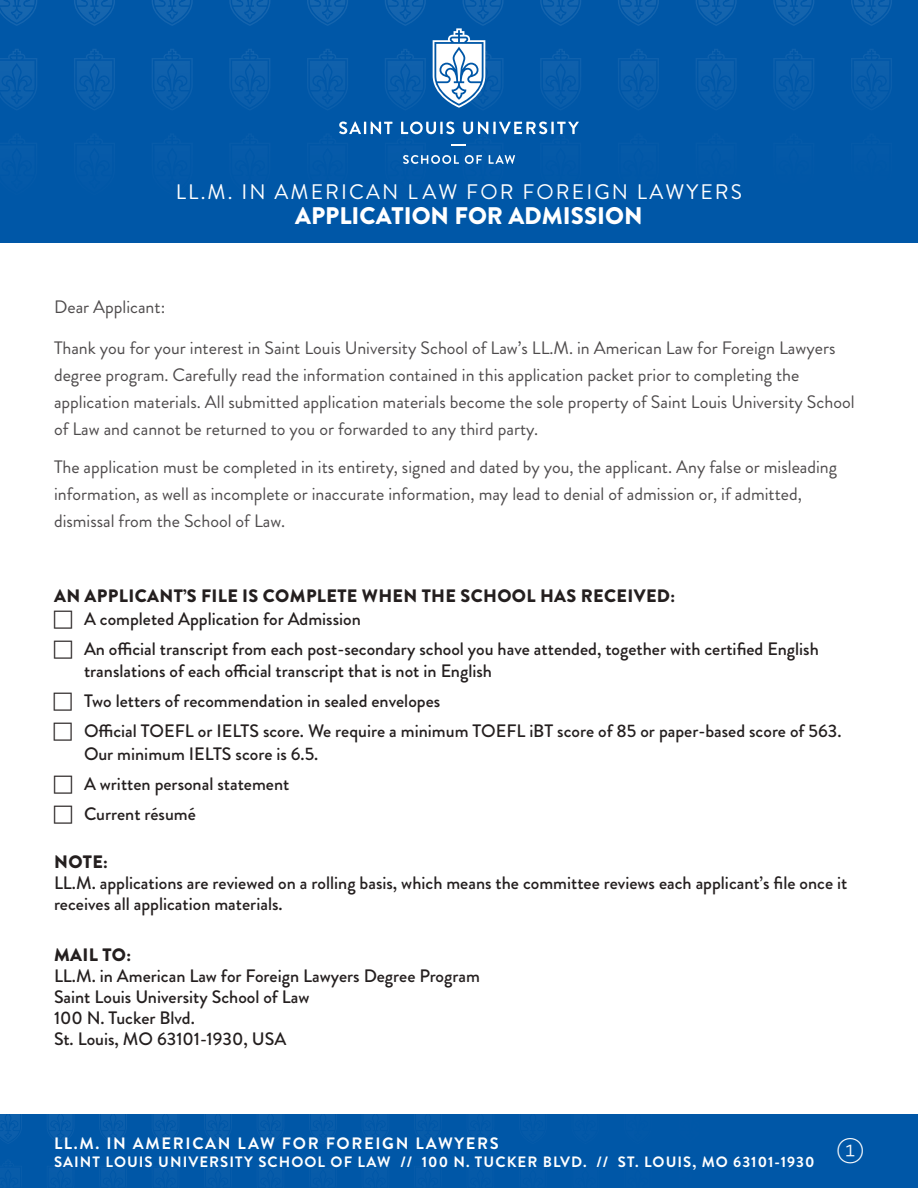
<style>
.page{position:relative;width:918px;height:1188px;background:#fff}
.page>*{position:absolute;margin:0;border:0;box-sizing:border-box;transform-origin:0 0}
.t1{font:900 24px "Brandon Grotesque";color:#fff}
.t2{font:21px "Brandon Grotesque";letter-spacing:.1em;color:#fff}
.t3{font:500 18px/30px "Brandon Grotesque";color:#241f1f}
.t4{font:18px/27px "Brandon Grotesque";color:#4e4b4c}
.t5{font:900 18px "Brandon Grotesque";letter-spacing:.02em;color:#241f1f}
.t6{font:700 16.5px "Brandon Grotesque";letter-spacing:.1em;color:#fff}
.t7{font:700 15px "Brandon Grotesque";letter-spacing:.07em;color:#fff}
</style>
<div class="page">
<div style="left:0;top:1115px;width:918px;height:73px;background:#0057a7"></div>
<svg style="left:0;top:1114px;width:22px;height:27px"></svg>
<svg style="left:47px;top:1114px;width:27px;height:30px"></svg>
<svg style="left:99px;top:1114px;width:28px;height:27px"></svg>
<svg style="left:152px;top:1114px;width:27px;height:27px"></svg>
<svg style="left:204px;top:1114px;width:28px;height:27px"></svg>
<svg style="left:257px;top:1114px;width:27px;height:20px"></svg>
<svg style="left:309px;top:1114px;width:28px;height:5px"></svg>
<svg style="left:362px;top:1114px;width:27px;height:1px"></svg>
<svg style="left:414px;top:1114px;width:28px;height:1px"></svg>
<svg style="left:467px;top:1114px;width:27px;height:1px"></svg>
<svg style="left:519px;top:1114px;width:28px;height:1px"></svg>
<svg style="left:571px;top:1114px;width:28px;height:1px"></svg>
<svg style="left:624px;top:1114px;width:28px;height:1px"></svg>
<svg style="left:676px;top:1114px;width:28px;height:1px"></svg>
<svg style="left:729px;top:1114px;width:28px;height:1px"></svg>
<svg style="left:781px;top:1114px;width:28px;height:1px"></svg>
<svg style="left:834px;top:1114px;width:28px;height:1px"></svg>
<svg style="left:886px;top:1114px;width:28px;height:1px"></svg>
<div style="left:0;top:0;width:918px;height:243px;background:#0057a7"></div>
<svg style="left:0;top:0;width:37px;height:26px"></svg>
<svg style="left:74px;top:0;width:41px;height:26px"></svg>
<svg style="left:152px;top:0;width:41px;height:26px"></svg>
<svg style="left:229px;top:0;width:41px;height:26px"></svg>
<svg style="left:307px;top:0;width:41px;height:26px"></svg>
<svg style="left:385px;top:0;width:41px;height:26px"></svg>
<svg style="left:540px;top:0;width:41px;height:26px"></svg>
<svg style="left:618px;top:0;width:41px;height:26px"></svg>
<svg style="left:696px;top:0;width:41px;height:26px"></svg>
<svg style="left:773px;top:0;width:41px;height:26px"></svg>
<svg style="left:851px;top:0;width:41px;height:26px"></svg>
<svg style="left:0;top:49px;width:37px;height:61px"></svg>
<svg style="left:74px;top:49px;width:41px;height:61px"></svg>
<svg style="left:152px;top:49px;width:41px;height:61px"></svg>
<svg style="left:229px;top:49px;width:41px;height:61px"></svg>
<svg style="left:307px;top:49px;width:41px;height:61px"></svg>
<svg style="left:385px;top:49px;width:41px;height:60px"></svg>
<svg style="left:540px;top:49px;width:41px;height:55px"></svg>
<svg style="left:618px;top:49px;width:41px;height:52px"></svg>
<svg style="left:696px;top:49px;width:40px;height:49px"></svg>
<svg style="left:773px;top:49px;width:41px;height:47px"></svg>
<svg style="left:851px;top:49px;width:41px;height:44px"></svg>
<svg style="left:339px;top:122px;width:240px;height:42px"></svg>
<svg style="left:433px;top:0;width:71px;height:108px"></svg>
<p class="t2" style="left:176px;top:177px;width:568px">LL.M. IN AMERICAN L AW FOR FOREIGN LAWYERS</p>
<h1 class="t1" style="left:295px;top:198px;width:349px">APPLICATION FOR ADMISSION</h1>
<p class="t4" style="left:54px;top:293px;width:113px">Dear Applicant:</p>
<p class="t4" style="left:54px;top:335px;width:802px">Thank you for your interest in Saint Louis University School of Law’s LL.M. in American Law for Foreign Lawyers degree program. Carefully read the information contained in this application packet prior to completing the application materials. All submitted application materials become the sole property of Saint Louis University School of Law and cannot be returned to you or forwarded to any third party.</p>
<p class="t4" style="left:54px;top:454px;width:785px">The application must be completed in its entirety, signed and dated by you, the applicant. Any false or misleading information, as well as incomplete or inaccurate information, may lead to denial of admission or, if admitted, dismissal from the School of Law.</p>
<p class="t5" style="left:54px;top:583px;width:623px">AN APPLICANT’S FILE IS COMPLETE WHEN THE SCHOOL HAS RECEIVED:</p>
<p class="t3" style="left:84px;top:604px;width:736px">A completed Application for Admission<br>An official transcript from each post-secondary school you have attended, together with certified English</p>
<p class="t3" style="left:84px;top:656px;width:759px">translations of each official transcript that is not in English<br>Two letters of recommendation in sealed envelopes<br>Official TOEFL or IELTS score. We require a minimum TOEFL iBT score of 85 or paper-based score of 563.</p>
<p class="t3" style="left:84px;top:739px;width:236px">Our minimum IELTS score is 6.5.<br>A written personal statement<br>Current résumé</p>
<p class="t5" style="left:54px;top:849px;width:55px">NOTE:</p>
<p class="t3" style="left:54px;top:872px;width:795px;line-height:21px">LL.M. applications are reviewed on a rolling basis, which means the committee reviews each applicant’s file once it receives all application materials.</p>
<p class="t5" style="left:54px;top:942px;width:78px">MAIL TO:</p>
<p class="t3" style="left:54px;top:965px;width:428px;line-height:21px">LL.M. in American Law for Foreign Lawyers Degree Program Saint Louis University School of Law<br>100 N. Tucker Blvd.<br>St. Louis, MO 63101-1930, USA</p>
<p class="t6" style="left:54px;top:1131px;width:446px">LL.M. IN AMERICAN LAW FOR FOREIGN LAWYERS</p>
<p class="t7" style="left:54px;top:1151px;width:812px">SAINT LOUIS UNIVERSITY SCHOOL OF LAW // 100 N. TUCKER BLVD. // ST. LOUIS, MO 63101-1930 <sup>1</sup></p>
</div>
